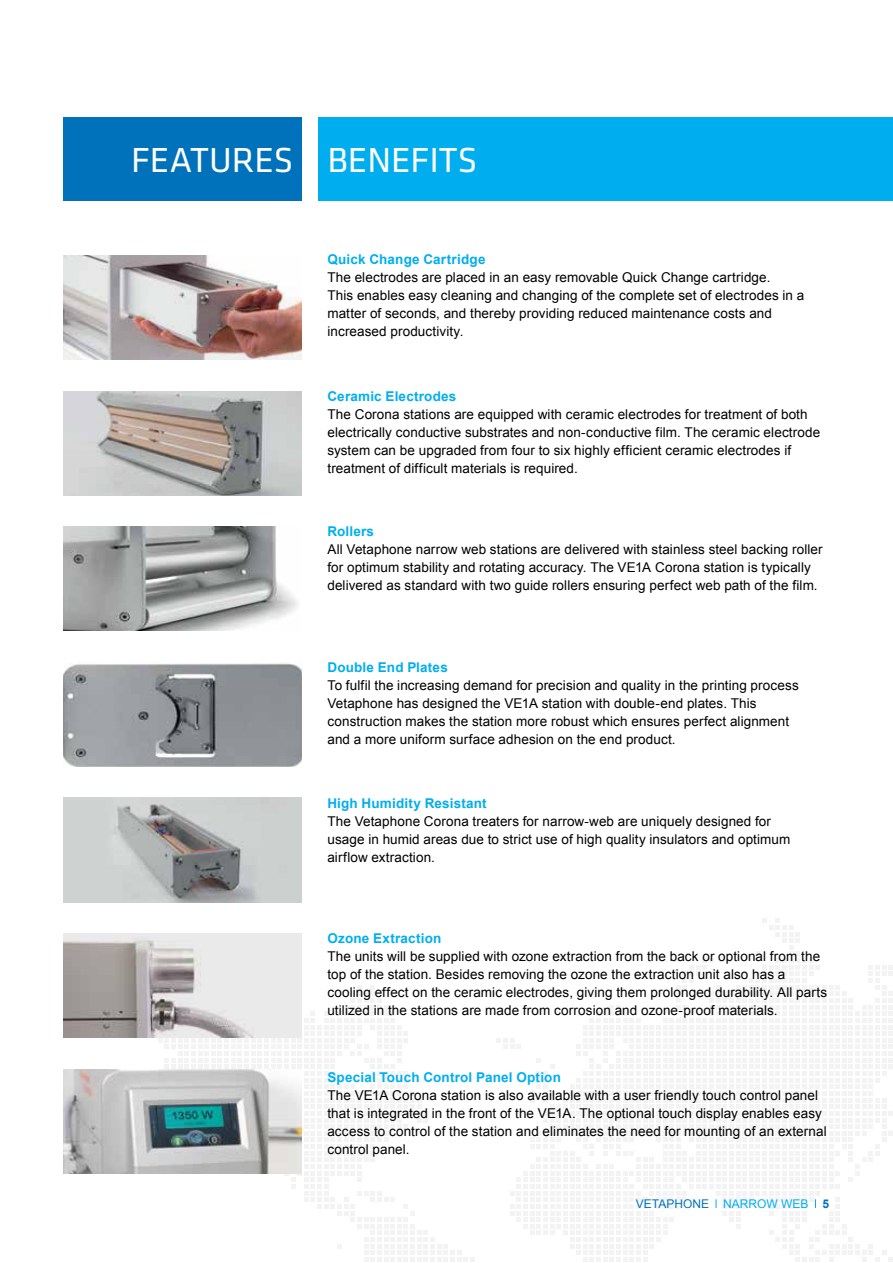
<style>
.page{position:relative;width:893px;height:1263px;background:#fff}
.page>*{position:absolute;margin:0;border:0;box-sizing:border-box;transform-origin:0 0}
.t1{font:36px "Klavika";color:#fff}
.t2{font:13.5px/18px "Arial";letter-spacing:.005em;color:#000}
.t3{font:700 13.5px "Arial";letter-spacing:.015em;color:#00aeef}
.t4{font:12px "Arial";color:#0072bc}
.s1{color:#00aeef}
.s2{font-weight:700}
</style>
<div class="page">
<svg style="left:497px;top:918px;width:396px;height:344px"></svg>
<div style="left:64px;top:117px;width:238px;height:84px;background:#0072bc"></div>
<div style="left:319px;top:117px;width:574px;height:84px;background:#00aeef"></div>
<img style="left:64px;top:255px;width:238px;height:104px">
<img style="left:64px;top:391px;width:238px;height:104px">
<img style="left:64px;top:527px;width:234px;height:104px">
<img style="left:64px;top:663px;width:238px;height:103px">
<img style="left:64px;top:934px;width:238px;height:104px">
<img style="left:64px;top:798px;width:238px;height:104px">
<img style="left:64px;top:1069px;width:238px;height:104px">
<h1 class="t1" style="left:131px;top:137px;width:348px">FEATURES BENEFITS</h1>
<p class="t3" style="left:327px;top:250px;width:160px">Quick Change Cartridge</p>
<p class="t2" style="left:327px;top:268px;width:478px">The electrodes are placed in an easy removable Quick Change cartridge.<br>This enables easy cleaning and changing of the complete set of electrodes in a matter of seconds, and thereby providing reduced maintenance costs and increased productivity.</p>
<p class="t3" style="left:327px;top:387px;width:131px">Ceramic Electrodes</p>
<p class="t2" style="left:327px;top:405px;width:494px">The Corona stations are equipped with ceramic electrodes for treatment of both electrically conductive substrates and non-conductive film. The ceramic electrode system can be upgraded from four to six highly efficient ceramic electrodes if treatment of difficult materials is required.</p>
<p class="t3" style="left:327px;top:523px;width:48px">Rollers</p>
<p class="t2" style="left:327px;top:541px;width:497px">All Vetaphone narrow web stations are delivered with stainless steel backing roller for optimum stability and rotating accuracy. The VE1A Corona station is typically delivered as standard with two guide rollers ensuring perfect web path of the film.</p>
<p class="t3" style="left:327px;top:658px;width:122px">Double End Plates</p>
<p class="t2" style="left:327px;top:676px;width:473px">To fulfil the increasing demand for precision and quality in the printing process Vetaphone has designed the VE1A station with double-end plates. This construction makes the station more robust which ensures perfect alignment and a more uniform surface adhesion on the end product.</p>
<p class="t3" style="left:327px;top:794px;width:161px">High Humidity Resistant</p>
<p class="t2" style="left:327px;top:812px;width:464px">The Vetaphone Corona treaters for narrow-web are uniquely designed for usage in humid areas due to strict use of high quality insulators and optimum airflow extraction.</p>
<p class="t3" style="left:327px;top:930px;width:115px">Ozone Extraction</p>
<p class="t2" style="left:327px;top:948px;width:501px">The units will be supplied with ozone extraction from the back or optional from the top of the station. Besides removing the ozone the extraction unit also has a cooling effect on the ceramic electrodes, giving them prolonged durability. All parts utilized in the stations are made from corrosion and ozone-proof materials.</p>
<p class="t3" style="left:327px;top:1069px;width:235px">Special Touch Control Panel Option</p>
<p class="t2" style="left:327px;top:1087px;width:501px">The VE1A Corona station is also available with a user friendly touch control panel that is integrated in the front of the VE1A. The optional touch display enables easy access to control of the station and eliminates the need for mounting of an external control panel.</p>
<p class="t4" style="left:636px;top:1196px;width:195px">VETAPHONE <span class="s1">NARROW WEB</span> <span class="s2">5</span></p>
</div>
